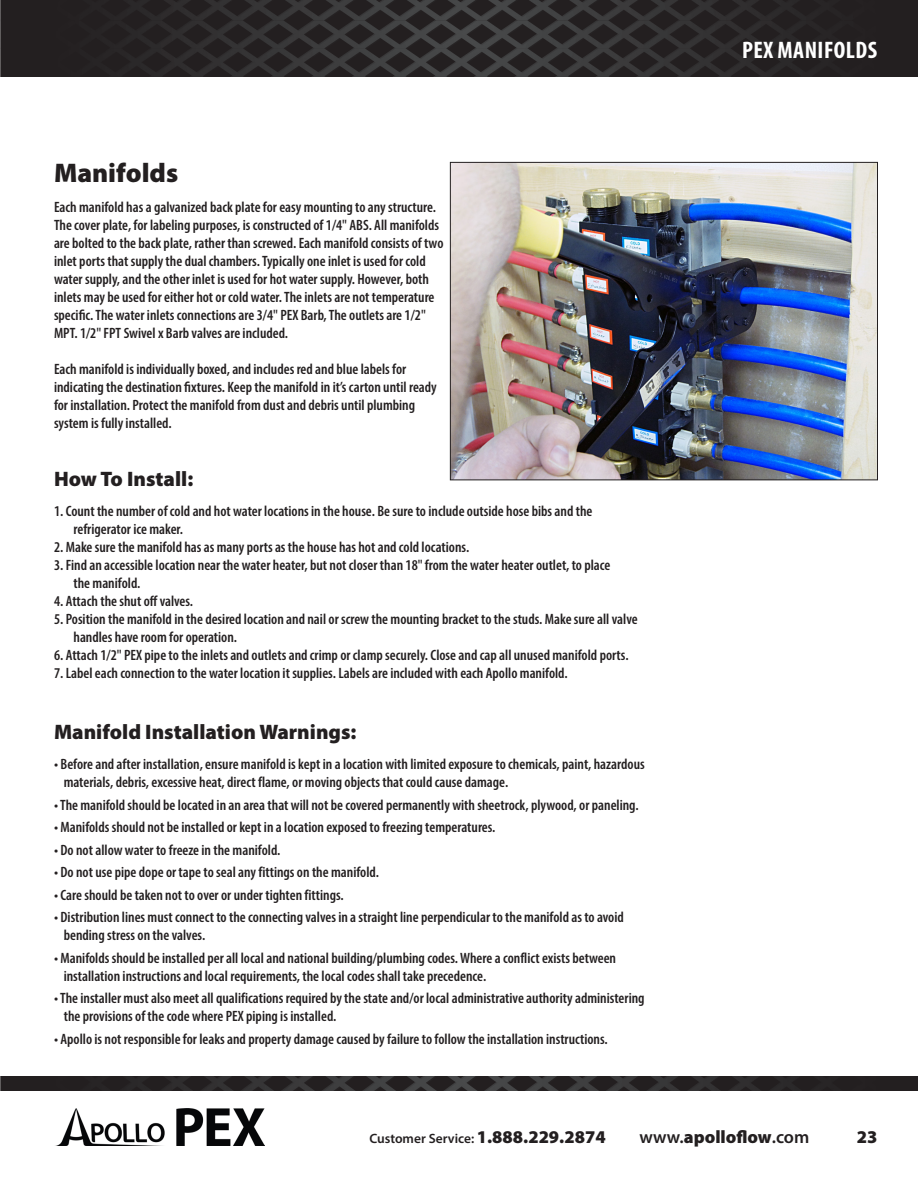
<style>
.page{position:relative;width:918px;height:1188px;background:#fff}
.page>*{position:absolute;margin:0;border:0;box-sizing:border-box;transform-origin:0 0}
.t1{font:900 27px "Myriad Pro";color:#231f20}
.t2{font:700 condensed 24px "Myriad Pro";letter-spacing:.02em;color:#fff}
.t3{font:900 21px "Myriad Pro";color:#231f20}
.t4{font:900 18px "Myriad Pro";color:#231f20}
.t5{font:600 condensed 15px/18px "Myriad Pro";color:#231f20}
.t6{font:600 13.5px "Myriad Pro";color:#231f20}
.s1{font-weight:900;font-size:18px}
.s2{font-weight:600}
</style>
<div class="page">
<img style="left:452px;top:164px;width:424px;height:314px">
<div style="left:450px;top:162px;width:428px;height:318px;border:1px solid #231f20"></div>
<img style="left:0;top:0;width:918px;height:76px">
<img style="left:0;top:1077px;width:918px;height:13px">
<img style="left:55px;top:1108px;width:210px;height:38px">
<p class="t1" style="left:54px;top:155px;width:126px">Manifolds</p>
<p class="t5" style="left:54px;top:198px;width:391px">Each manifold has a galvanized back plate for easy mounting to any structure.<br>The cover plate, for labeling purposes, is constructed of 1/4" ABS. All manifolds are bolted to the back plate, rather than screwed. Each manifold consists of two inlet ports that supply the dual chambers. Typically one inlet is used for cold water supply, and the other inlet is used for hot water supply. However, both inlets may be used for either hot or cold water. The inlets are not temperature specific. The water inlets connections are 3/4" PEX Barb, The outlets are 1/2" MPT. 1/2" FPT Swivel x Barb valves are included.</p>
<p class="t5" style="left:54px;top:360px;width:384px">Each manifold is individually boxed, and includes red and blue labels for indicating the destination fixtures. Keep the manifold in it’s carton until ready for installation. Protect the manifold from dust and debris until plumbing system is fully installed.</p>
<p class="t3" style="left:54px;top:465px;width:141px">How To Install:</p>
<p class="t5" style="left:54px;top:502px;width:540px">1. Count the number of cold and hot water locations in the house. Be sure to include outside hose bibs and the</p>
<p class="t5" style="left:74px;top:520px;width:111px">refrigerator ice maker.</p>
<p class="t5" style="left:54px;top:538px;width:417px">2. Make sure the manifold has as many ports as the house has hot and cold locations.</p>
<p class="t5" style="left:54px;top:556px;width:558px">3. Find an accessible location near the water heater, but not closer than 18" from the water heater outlet, to place</p>
<p class="t5" style="left:74px;top:574px;width:68px">the manifold.</p>
<p class="t5" style="left:54px;top:592px;width:141px">4. Attach the shut off valves.</p>
<p class="t5" style="left:54px;top:610px;width:585px">5. Position the manifold in the desired location and nail or screw the mounting bracket to the studs. Make sure all valve</p>
<p class="t5" style="left:74px;top:628px;width:165px">handles have room for operation.</p>
<p class="t5" style="left:54px;top:646px;width:576px">6. Attach 1/2" PEX pipe to the inlets and outlets and crimp or clamp securely. Close and cap all unused manifold ports.</p>
<p class="t5" style="left:54px;top:664px;width:515px">7. Label each connection to the water location it supplies. Labels are included with each Apollo manifold.</p>
<p class="t3" style="left:54px;top:718px;width:304px">Manifold Installation Warnings:</p>
<p class="t5" style="left:54px;top:755px;width:592px">• Before and after installation, ensure manifold is kept in a location with limited exposure to chemicals, paint, hazardous</p>
<p class="t5" style="left:64px;top:773px;width:446px">materials, debris, excessive heat, direct flame, or moving objects that could cause damage.</p>
<p class="t5" style="left:54px;top:795px;width:586px">• The manifold should be located in an area that will not be covered permanently with sheetrock, plywood, or paneling.</p>
<p class="t5" style="left:54px;top:818px;width:443px">• Manifolds should not be installed or kept in a location exposed to freezing temperatures.</p>
<p class="t5" style="left:54px;top:840px;width:228px">• Do not allow water to freeze in the manifold.</p>
<p class="t5" style="left:54px;top:863px;width:326px">• Do not use pipe dope or tape to seal any fittings on the manifold.</p>
<p class="t5" style="left:54px;top:885px;width:291px">• Care should be taken not to over or under tighten fittings.</p>
<p class="t5" style="left:54px;top:908px;width:571px">• Distribution lines must connect to the connecting valves in a straight line perpendicular to the manifold as to avoid</p>
<p class="t5" style="left:64px;top:926px;width:143px">bending stress on the valves.</p>
<p class="t5" style="left:54px;top:948px;width:564px">• Manifolds should be installed per all local and national building/plumbing codes. Where a conflict exists between</p>
<p class="t5" style="left:64px;top:966px;width:424px">installation instructions and local requirements, the local codes shall take precedence.</p>
<p class="t5" style="left:54px;top:989px;width:592px">• The installer must also meet all qualifications required by the state and/or local administrative authority administering</p>
<p class="t5" style="left:64px;top:1007px;width:274px">the provisions of the code where PEX piping is installed.</p>
<p class="t5" style="left:54px;top:1029px;width:555px">• Apollo is not responsible for leaks and property damage caused by failure to follow the installation instructions.</p>
<p class="t2" style="left:742px;top:35px;width:137px">PEX MANIFOLDS</p>
<p class="t6" style="left:369px;top:1129px;width:238px">Customer Service: <span class="s1">1.888.229.2874</span></p>
<p class="t4" style="left:639px;top:1125px;width:172px"><span class="s2">www.</span>apolloflow<span class="s2">.com</span></p>
<p class="t4" style="left:857px;top:1125px;width:22px">23</p>
</div>
